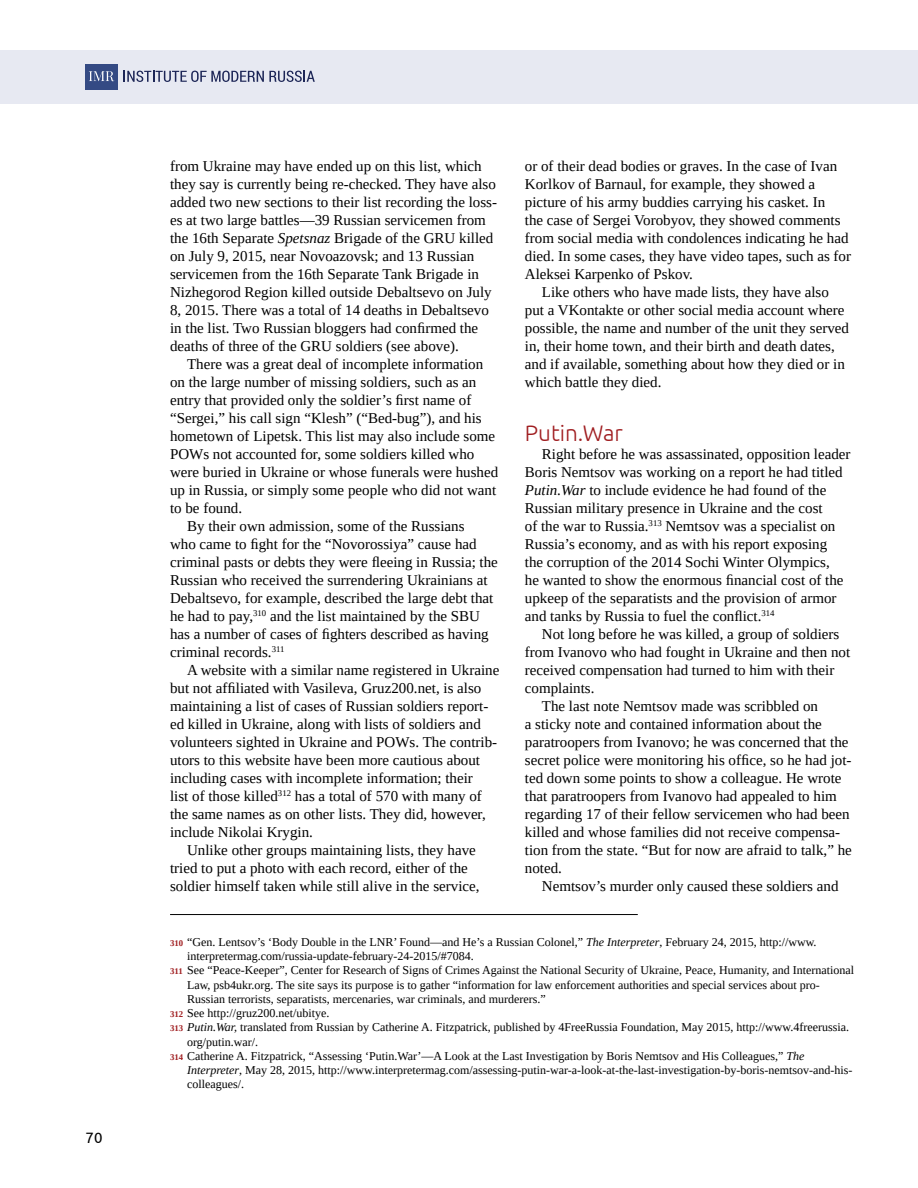
<style>
.page{position:relative;width:918px;height:1188px;background:#fff}
.page>*{position:absolute;margin:0;border:0;box-sizing:border-box;transform-origin:0 0}
.t1{font:300 22.5px "Ubuntu";color:#a01e21}
.t2{font:15px/18px "Tinos";color:#000}
.t3{font:15px "Ubuntu";color:#000}
.t4{font:12px "Tinos";color:#000}
.s1{font-style:italic}
.s2{font-weight:700;font-size:8.7px;color:#a01e21}
</style>
<div class="page">
<div style="left:0;top:50px;width:918px;height:54px;background:#e7e9f2"></div>
<hr style="left:170px;top:914px;width:468px;height:1px;background:#000">
<div style="left:85px;top:64px;width:33px;height:25px;background:#344a84"></div>
<svg style="left:124px;top:71px;width:191px;height:11px"></svg>
<svg style="left:89px;top:71px;width:25px;height:10px"></svg>
<p class="t3" style="left:86px;top:1129px;width:18px">70</p>
<p class="t2" style="left:170px;top:157px;width:329px">from Ukraine may have ended up on this list, which they say is currently being re-checked. They have also added two new sections to their list recording the loss&shy;es at two large battles—39 Russian servicemen from the 16th Separate <span class="s1">Spetsnaz</span> Brigade of the GRU killed on July 9, 2015, near Novoazovsk; and 13 Russian servicemen from the 16th Separate Tank Brigade in Nizhegorod Region killed outside Debaltsevo on July 8, 2015. There was a total of 14 deaths in Debaltsevo in the list. Two Russian bloggers had confirmed the deaths of three of the GRU soldiers (see above).</p>
<p class="t2" style="left:187px;top:355px;width:298px">There was a great deal of incomplete information</p>
<p class="t2" style="left:170px;top:373px;width:308px">on the large number of missing soldiers, such as an</p>
<p class="t2" style="left:170px;top:391px;width:303px">entry that provided only the soldier’s first name of</p>
<p class="t2" style="left:170px;top:409px;width:313px">“Sergei,” his call sign “Klesh” (“Bed-bug”), and his</p>
<p class="t2" style="left:170px;top:427px;width:327px">hometown of Lipetsk. This list may also include some</p>
<p class="t2" style="left:170px;top:445px;width:306px">POWs not accounted for, some soldiers killed who</p>
<p class="t2" style="left:170px;top:463px;width:330px">were buried in Ukraine or whose funerals were hushed</p>
<p class="t2" style="left:170px;top:481px;width:328px">up in Russia, or simply some people who did not want</p>
<p class="t2" style="left:170px;top:499px;width:74px">to be found.</p>
<p class="t2" style="left:187px;top:517px;width:279px">By their own admission, some of the Russians</p>
<p class="t2" style="left:170px;top:535px;width:308px">who came to fight for the “Novorossiya” cause had</p>
<p class="t2" style="left:170px;top:553px;width:329px">criminal pasts or debts they were fleeing in Russia; the</p>
<p class="t2" style="left:170px;top:571px;width:319px">Russian who received the surrendering Ukrainians at</p>
<p class="t2" style="left:170px;top:589px;width:325px">Debaltsevo, for example, described the large debt that</p>
<p class="t2" style="left:170px;top:607px;width:312px">he had to pay,<sup>310</sup> and the list maintained by the SBU</p>
<p class="t2" style="left:170px;top:625px;width:320px">has a number of cases of fighters described as having</p>
<p class="t2" style="left:170px;top:643px;width:116px">criminal records.<sup>311</sup></p>
<p class="t2" style="left:187px;top:661px;width:314px">A website with a similar name registered in Ukraine</p>
<p class="t2" style="left:170px;top:679px;width:313px">but not affiliated with Vasileva, Gruz200.net, is also</p>
<p class="t2" style="left:170px;top:697px;width:320px">maintaining a list of cases of Russian soldiers report-</p>
<p class="t2" style="left:170px;top:715px;width:312px">ed killed in Ukraine, along with lists of soldiers and</p>
<p class="t2" style="left:170px;top:733px;width:329px">volunteers sighted in Ukraine and POWs. The contrib-</p>
<p class="t2" style="left:170px;top:751px;width:311px">utors to this website have been more cautious about</p>
<p class="t2" style="left:170px;top:769px;width:304px">including cases with incomplete information; their</p>
<p class="t2" style="left:170px;top:787px;width:313px">list of those killed<sup>312</sup> has a total of 570 with many of</p>
<p class="t2" style="left:170px;top:805px;width:317px">the same names as on other lists. They did, however,</p>
<p class="t2" style="left:170px;top:823px;width:144px">include Nikolai Krygin.</p>
<p class="t2" style="left:187px;top:841px;width:290px">Unlike other groups maintaining lists, they have</p>
<p class="t2" style="left:170px;top:859px;width:299px">tried to put a photo with each record, either of the</p>
<p class="t2" style="left:170px;top:877px;width:311px">soldier himself taken while still alive in the service,</p>
<p class="t2" style="left:525px;top:157px;width:328px">or of their dead bodies or graves. In the case of Ivan Korlkov of Barnaul, for example, they showed a picture of his army buddies carrying his casket. In<br>the case of Sergei Vorobyov, they showed comments from social media with condolences indicating he had died. In some cases, they have video tapes, such as for Aleksei Karpenko of Pskov.</p>
<p class="t2" style="left:525px;top:283px;width:326px;text-indent:17px">Like others who have made lists, they have also put a VKontakte or other social media account where possible, the name and number of the unit they served in, their home town, and their birth and death dates, and if available, something about how they died or in which battle they died.</p>
<h1 class="t1" style="left:525px;top:420px;width:100px">Putin.War</h1>
<p class="t2" style="left:525px;top:445px;width:327px;text-indent:17px">Right before he was assassinated, opposition leader Boris Nemtsov was working on a report he had titled <span class="s1">Putin.War</span> to include evidence he had found of the Russian military presence in Ukraine and the cost<br>of the war to Russia.<sup>313</sup> Nemtsov was a specialist on Russia’s economy, and as with his report exposing<br>the corruption of the 2014 Sochi Winter Olympics,<br>he wanted to show the enormous financial cost of the upkeep of the separatists and the provision of armor and tanks by Russia to fuel the conflict.<sup>314</sup></p>
<p class="t2" style="left:542px;top:625px;width:299px">Not long before he was killed, a group of soldiers</p>
<p class="t2" style="left:525px;top:643px;width:327px">from Ivanovo who had fought in Ukraine and then not</p>
<p class="t2" style="left:525px;top:661px;width:311px">received compensation had turned to him with their</p>
<p class="t2" style="left:525px;top:679px;width:71px">complaints.</p>
<p class="t2" style="left:542px;top:697px;width:278px">The last note Nemtsov made was scribbled on</p>
<p class="t2" style="left:525px;top:715px;width:299px">a sticky note and contained information about the</p>
<p class="t2" style="left:525px;top:733px;width:325px">paratroopers from Ivanovo; he was concerned that the</p>
<p class="t2" style="left:525px;top:751px;width:328px">secret police were monitoring his office, so he had jot-</p>
<p class="t2" style="left:525px;top:769px;width:318px">ted down some points to show a colleague. He wrote</p>
<p class="t2" style="left:525px;top:787px;width:314px">that paratroopers from Ivanovo had appealed to him</p>
<p class="t2" style="left:525px;top:805px;width:326px">regarding 17 of their fellow servicemen who had been</p>
<p class="t2" style="left:525px;top:823px;width:317px">killed and whose families did not receive compensa-</p>
<p class="t2" style="left:525px;top:841px;width:329px">tion from the state. “But for now are afraid to talk,” he</p>
<p class="t2" style="left:525px;top:859px;width:39px">noted.</p>
<p class="t2" style="left:542px;top:877px;width:298px">Nemtsov’s murder only caused these soldiers and</p>
<p class="t4" style="left:170px;top:934px;width:648px"><span class="s2">310</span> “Gen. Lentsov’s ‘Body Double in the LNR’ Found—and He’s a Russian Colonel,” <span class="s1">The Interpreter</span>, February 24, 2015, http://www.</p>
<p class="t4" style="left:187px;top:948px;width:288px">interpretermag.com/russia-update-february-24-2015/#7084.</p>
<p class="t4" style="left:170px;top:963px;width:686px"><span class="s2">311</span> See “Peace-Keeper”, Center for Research of Signs of Crimes Against the National Security of Ukraine, Peace, Humanity, and International</p>
<p class="t4" style="left:187px;top:977px;width:634px">Law, psb4ukr.org. The site says its purpose is to gather “information for law enforcement authorities and special services about pro-</p>
<p class="t4" style="left:187px;top:991px;width:360px">Russian terrorists, separatists, mercenaries, war criminals, and murderers.”</p>
<p class="t4" style="left:170px;top:1005px;width:161px"><span class="s2">312</span> See http://gruz200.net/ubitye.</p>
<p class="t4" style="left:170px;top:1020px;width:681px"><span class="s2">313</span> <span class="s1">Putin.War,</span> translated from Russian by Catherine A. Fitzpatrick, published by 4FreeRussia Foundation, May 2015, http://www.4freerussia.</p>
<p class="t4" style="left:187px;top:1034px;width:73px">org/putin.war/.</p>
<p class="t4" style="left:170px;top:1048px;width:636px"><span class="s2">314</span> Catherine A. Fitzpatrick, “Assessing ‘Putin.War’—A Look at the Last Investigation by Boris Nemtsov and His Colleagues,” <span class="s1">The</span></p>
<p class="t4" style="left:187px;top:1062px;width:667px"><span class="s1">Interpreter</span>, May 28, 2015, http://www.interpretermag.com/assessing-putin-war-a-look-at-the-last-investigation-by-boris-nemtsov-and-his-</p>
<p class="t4" style="left:187px;top:1077px;width:58px">colleagues/.</p>
</div>
